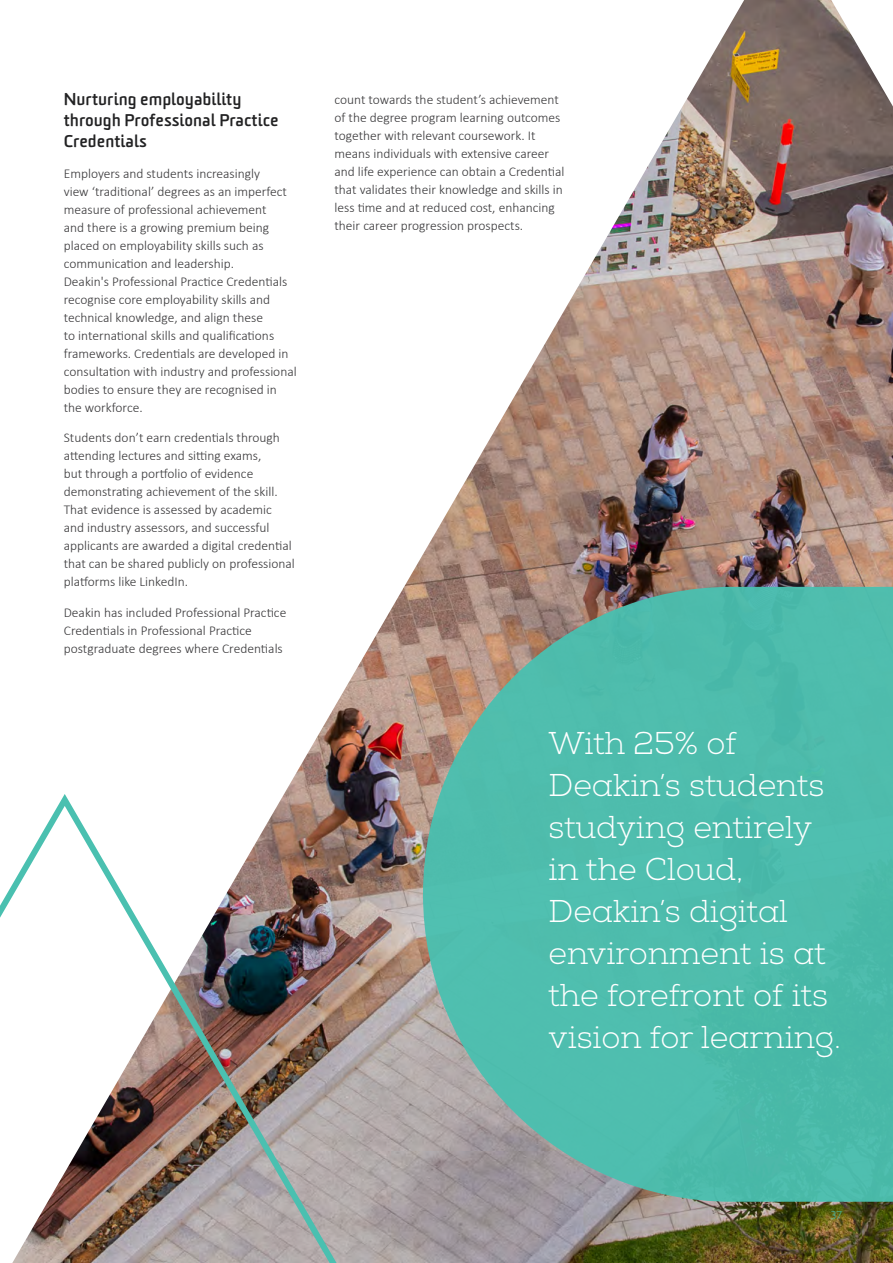
<style>
.page{position:relative;width:893px;height:1263px;background:#fff}
.page>*{position:absolute;margin:0;border:0;box-sizing:border-box;transform-origin:0 0}
.t1{font:300 31.5px/42px "Nexa Slab";color:#fff}
.t2{font:700 16.5px/21px "Sommet Rounded";color:#222223}
.t3{font:300 13.5px/18px "Calibri";color:#383739}
.t4{font:300 10.8px "Sommet Rounded";color:#4ac0b0}
</style>
<div class="page">
<img style="left:287px;top:0;width:606px;height:1263px">
<svg style="left:423px;top:587px;width:470px;height:615px;background:#5ab3a3"></svg>
<img style="left:0;top:788px;width:798px;height:475px">
<p class="t2" style="left:64px;top:89px;width:216px">Nurturing employability through Professional Practice<br>Credentials</p>
<p class="t3" style="left:64px;top:164px;width:234px">Employers and students increasingly<br>view ‘traditional’ degrees as an imperfect measure of professional achievement<br>and there is a growing premium being placed on employability skills such as communication and leadership.<br>Deakin's Professional Practice Credentials recognise core employability skills and technical knowledge, and align these<br>to international skills and qualifications frameworks. Credentials are developed in consultation with industry and professional bodies to ensure they are recognised in the workforce.</p>
<p class="t3" style="left:64px;top:429px;width:233px">Students don’t earn credentials through attending lectures and sitting exams,<br>but through a portfolio of evidence demonstrating achievement of the skill.<br>That evidence is assessed by academic and industry assessors, and successful applicants are awarded a digital credential that can be shared publicly on professional platforms like LinkedIn.</p>
<p class="t3" style="left:64px;top:603px;width:224px">Deakin has included Professional Practice<br>Credentials in Professional Practice postgraduate degrees where Credentials</p>
<p class="t3" style="left:334px;top:91px;width:231px">count towards the student’s achievement of the degree program learning outcomes together with relevant coursework. It means individuals with extensive career and life experience can obtain a Credential that validates their knowledge and skills in less time and at reduced cost, enhancing their career progression prospects.</p>
<h1 class="t1" style="left:549px;top:723px;width:294px">With 25% of<br>Deakin’s students studying entirely in the Cloud,<br>Deakin’s digital environment is at the forefront of its vision for learning.</h1>
<p class="t4" style="left:831px;top:1208px;width:13px">37</p>
</div>
